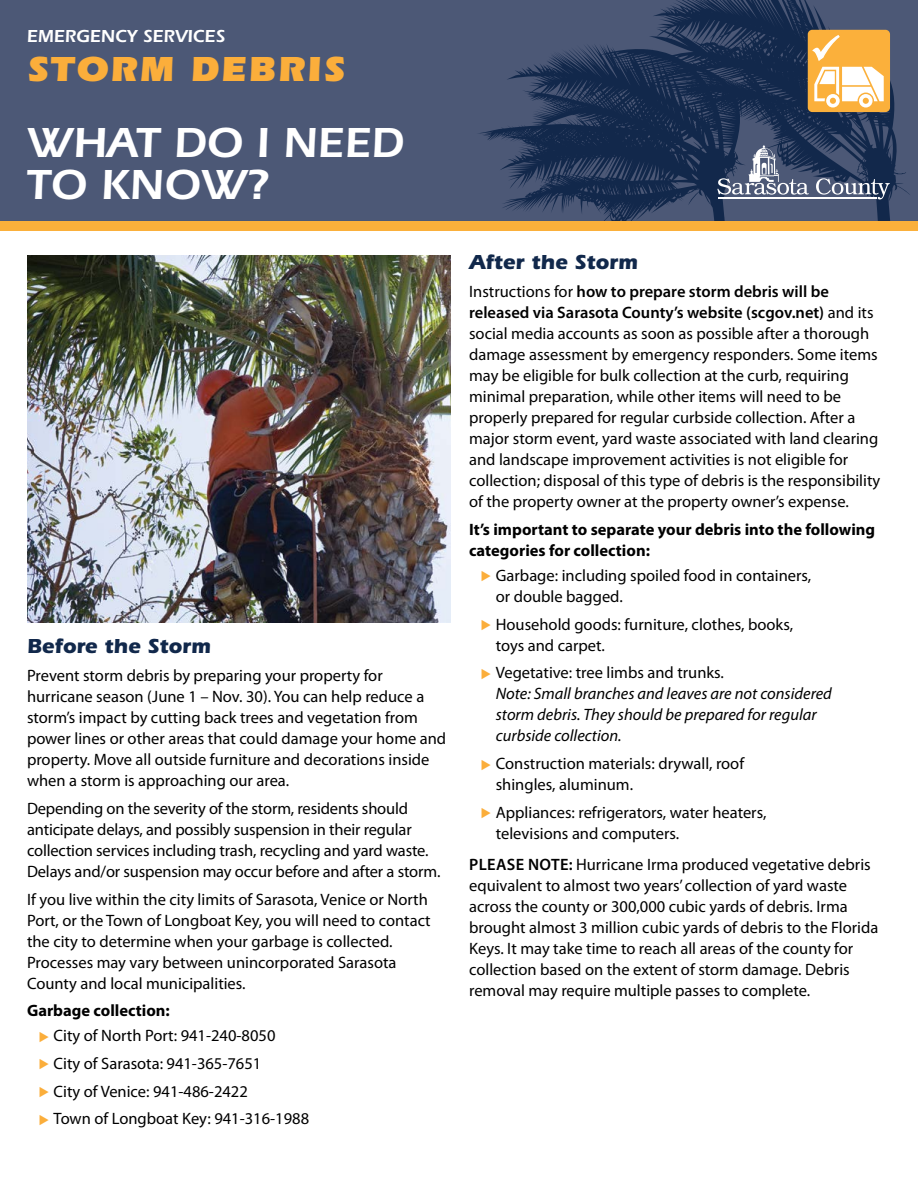
<style>
.page{position:relative;width:918px;height:1188px;background:#fff}
.page>*{position:absolute;margin:0;border:0;box-sizing:border-box;transform-origin:0 0}
.t1{font:600 43.5px/42px "ITC Eras Std";color:#fff}
.t2{font:900 36px "ITC Eras Std";letter-spacing:.05em;color:#fbae3b}
.t3{font:700 21px "ITC Eras Std";color:#11284b}
.t4{font:600 18px "ITC Eras Std";color:#fff}
.t5{font:16.5px/21px "Myriad Pro";color:#000}
.t6{font:italic 16.5px/21px "Myriad Pro";color:#000}
.t7{font:700 16.5px/21px "Myriad Pro";color:#000}
.s1{font-weight:600}
</style>
<div class="page">
<div style="left:0;top:0;width:918px;height:230px;background:#4c5876"></div>
<svg style="left:650px;top:0;width:261px;height:222px"></svg>
<svg style="left:476px;top:43px;width:273px;height:179px"></svg>
<div style="left:0;top:222px;width:918px;height:8px;background:#fbb03b"></div>
<svg style="left:816px;top:178px;width:74px;height:21px"></svg>
<hr style="left:718px;top:197px;width:158px;height:2px;background:#fff">
<svg style="left:717px;top:145px;width:92px;height:50px"></svg>
<div style="left:808px;top:30px;width:82px;height:82px;background:#fbb03b;border-radius:5px"></div>
<svg style="left:812px;top:35px;width:72px;height:73px"></svg>
<img style="left:27px;top:255px;width:423px;height:367px">
<p class="t4" style="left:27px;top:26px;width:200px">EMERGENCY SERVICES</p>
<h2 class="t2" style="left:27px;top:49px;width:320px">STORM DEBRIS</h2>
<h1 class="t1" style="left:26px;top:121px;width:379px">WHAT DO I NEED<br>TO KNOW?</h1>
<p class="t3" style="left:27px;top:634px;width:185px">Before the Storm</p>
<p class="t5" style="left:27px;top:665px;width:421px">Prevent storm debris by preparing your property for hurricane season (June 1 – Nov. 30). You can help reduce a storm’s impact by cutting back trees and vegetation from power lines or other areas that could damage your home and property. Move all outside furniture and decorations inside when a storm is approaching our area.</p>
<p class="t5" style="left:27px;top:797px;width:415px">Depending on the severity of the storm, residents should anticipate delays, and possibly suspension in their regular collection services including trash, recycling and yard waste.<br>Delays and/or suspension may occur before and after a storm.</p>
<p class="t5" style="left:27px;top:888px;width:405px">If you live within the city limits of Sarasota, Venice or North Port, or the Town of Longboat Key, you will need to contact the city to determine when your garbage is collected.<br>Processes may vary between unincorporated Sarasota County and local municipalities.</p>
<p class="t7" style="left:27px;top:1000px;width:144px">Garbage collection:</p>
<p class="t5" style="left:54px;top:1021px;width:257px;line-height:27.8px">City of North Port: 941-240-8050<br>City of Sarasota: 941-365-7651<br>City of Venice: 941-486-2422<br>Town of Longboat Key: 941-316-1988</p>
<p class="t3" style="left:469px;top:250px;width:170px">After the Storm</p>
<p class="t5" style="left:469px;top:281px;width:413px">Instructions for <span class="s1">how to prepare storm debris will be released via Sarasota County’s website (scgov.net)</span> and its social media accounts as soon as possible after a thorough damage assessment by emergency responders. Some items may be eligible for bulk collection at the curb, requiring minimal preparation, while other items will need to be properly prepared for regular curbside collection. After a major storm event, yard waste associated with land clearing and landscape improvement activities is not eligible for collection; disposal of this type of debris is the responsibility of the property owner at the property owner’s expense.</p>
<p class="t7" style="left:469px;top:518px;width:408px">It’s important to separate your debris into the following categories for collection:</p>
<p class="t5" style="left:496px;top:564px;width:317px">Garbage: including spoiled food in containers, or double bagged.</p>
<p class="t5" style="left:496px;top:613px;width:299px">Household goods: furniture, clothes, books, toys and carpet.</p>
<p class="t5" style="left:496px;top:662px;width:230px">Vegetative: tree limbs and trunks.</p>
<p class="t6" style="left:496px;top:683px;width:338px">Note: Small branches and leaves are not considered storm debris. They should be prepared for regular curbside collection.</p>
<p class="t5" style="left:496px;top:753px;width:250px">Construction materials: drywall, roof shingles, aluminum.</p>
<p class="t5" style="left:496px;top:802px;width:272px">Appliances: refrigerators, water heaters, televisions and computers.</p>
<p class="t5" style="left:469px;top:853px;width:411px"><span class="s1">PLEASE NOTE:</span> Hurricane Irma produced vegetative debris equivalent to almost two years’ collection of yard waste across the county or 300,000 cubic yards of debris. Irma brought almost 3 million cubic yards of debris to the Florida Keys. It may take time to reach all areas of the county for collection based on the extent of storm damage. Debris removal may require multiple passes to complete.</p>
</div>
